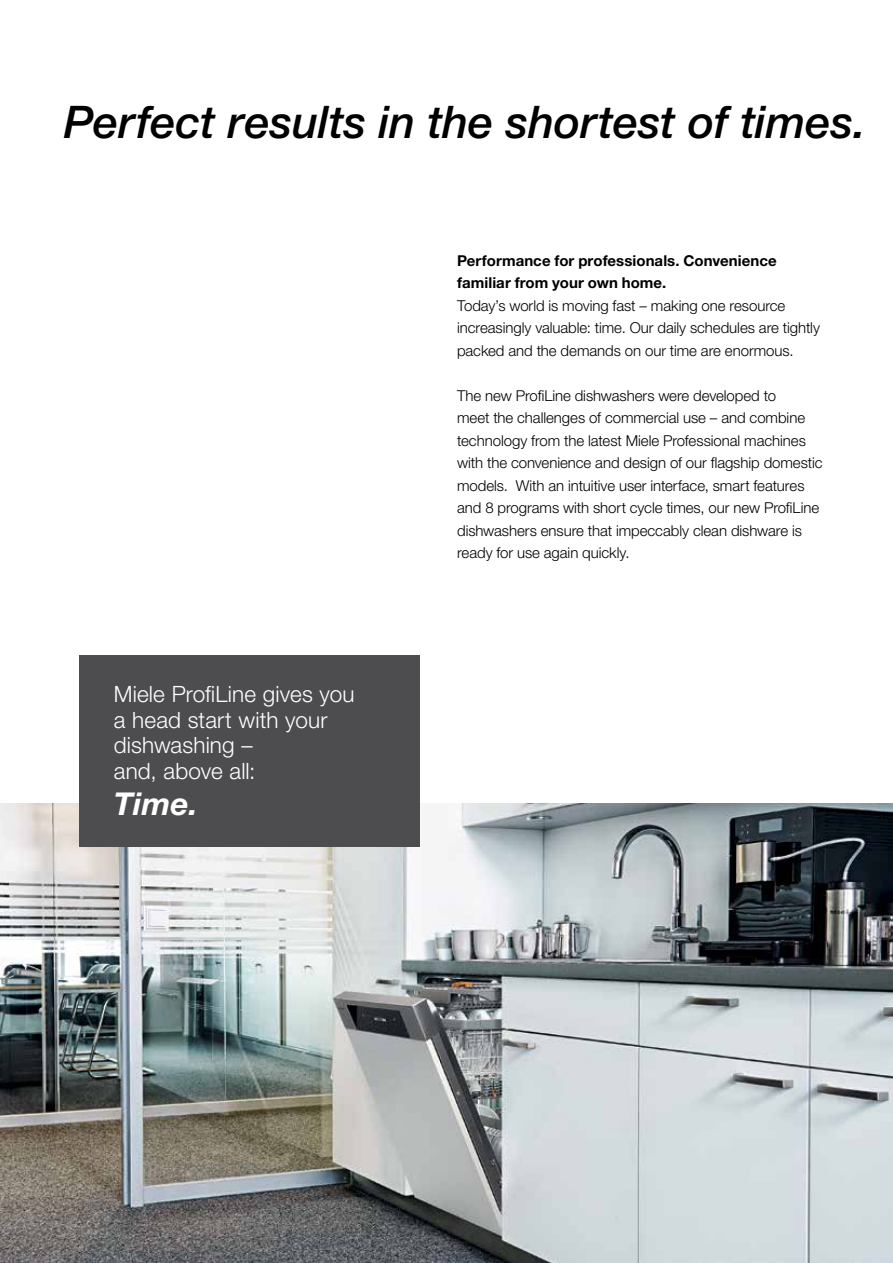
<style>
.page{position:relative;width:893px;height:1263px;background:#fff}
.page>*{position:absolute;margin:0;border:0;box-sizing:border-box;transform-origin:0 0}
.t1{font:italic 500 45px "Helvetica Neue LTW1 G";color:#000}
.t2{font:italic 700 31.5px "Helvetica Neue LTW1 G";color:#fff}
.t3{font:300 22.5px/25.5px "Helvetica Neue LTW1 G";letter-spacing:.005em;color:#fff}
.t4{font:300 15px/22.5px "Helvetica Neue LTW1 G";letter-spacing:-.005em;color:#000}
.t5{font:700 15px/22.5px "Helvetica Neue LTW1 G";letter-spacing:.005em;color:#000}
</style>
<div class="page">
<img style="left:0;top:804px;width:893px;height:459px">
<div style="left:80px;top:655px;width:340px;height:191px;background:#4d4d4f"></div>
<h1 class="t1" style="left:64px;top:95px;width:804px">Perfect results in the shortest of times.</h1>
<h3 class="t3" style="left:114px;top:681px;width:242px">Miele ProfiLine gives you a head start with your dishwashing –<br>and, above all:</h3>
<h2 class="t2" style="left:114px;top:784px;width:86px">Time.</h2>
<p class="t5" style="left:457px;top:249px;width:321px">Performance for professionals. Convenience familiar from your own home.</p>
<p class="t4" style="left:457px;top:294px;width:364px">Today’s world is moving fast – making one resource increasingly valuable: time. Our daily schedules are tightly packed and the demands on our time are enormous.</p>
<p class="t4" style="left:457px;top:384px;width:367px">The new ProfiLine dishwashers were developed to<br>meet the challenges of commercial use – and combine technology from the latest Miele Professional machines with the convenience and design of our flagship domestic models. With an intuitive user interface, smart features and 8 programs with short cycle times, our new ProfiLine dishwashers ensure that impeccably clean dishware is ready for use again quickly.</p>
</div>
